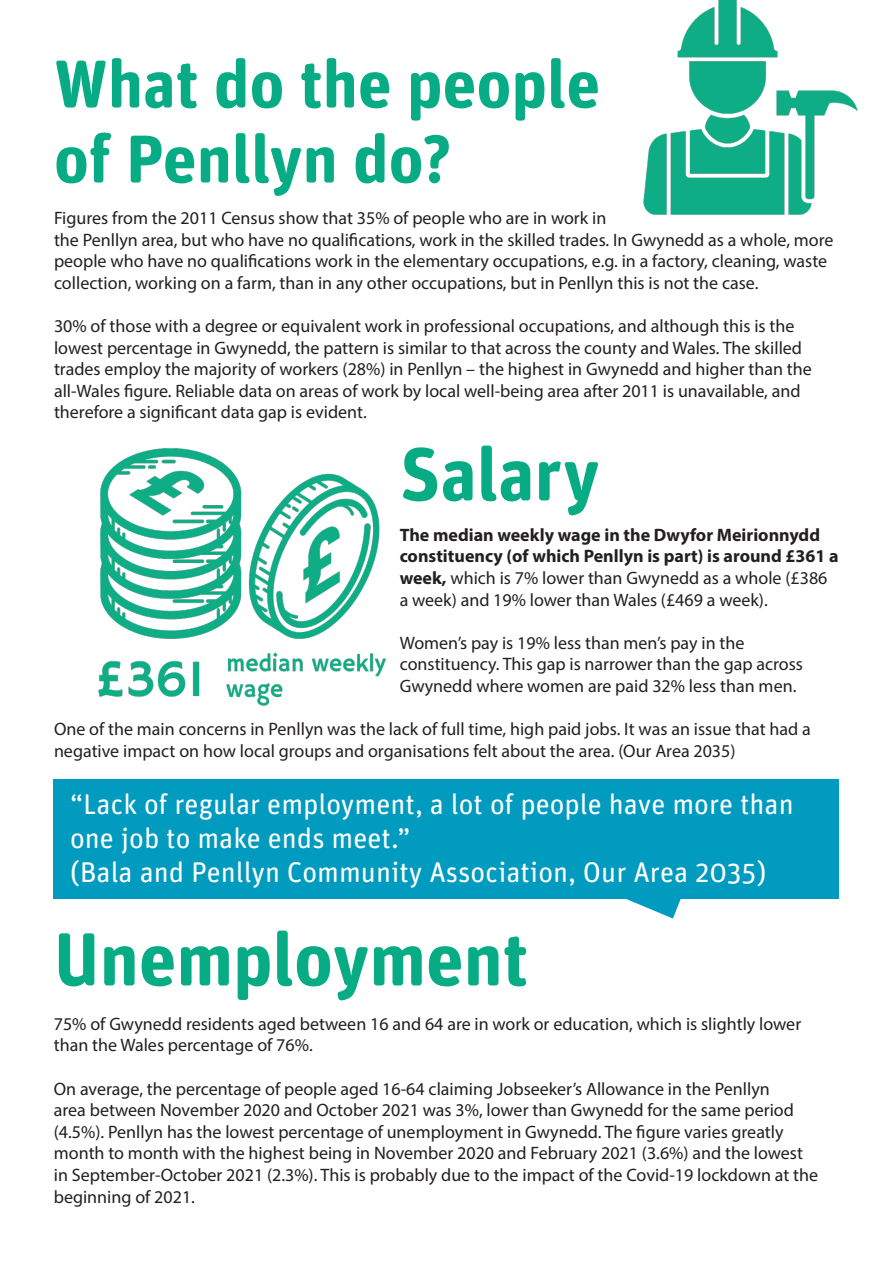
<style>
.page{position:relative;width:893px;height:1263px;background:#fff}
.page>*{position:absolute;margin:0;border:0;box-sizing:border-box;transform-origin:0 0}
.t1{font:700 75px "Unit Rounded Pro";color:#08ac84}
.t2{font:700 67.5px/75px "Unit Rounded Pro";color:#08ac84}
.t3{font:28.5px/34.2px "Unit Rounded Pro";color:#fff}
.t4{font:18px/21.6px "Myriad Pro";color:#231f20}
.t5{font:700 18px/21.6px "Myriad Pro";color:#231f20}
.s1{font-weight:400}
</style>
<div class="page">
<img style="left:643px;top:0;width:215px;height:215px">
<img style="left:98px;top:448px;width:288px;height:258px">
<svg style="left:627px;top:899px;width:54px;height:19px"></svg>
<div style="left:53px;top:780px;width:786px;height:119px;background:#019bbf"></div>
<p class="t2" style="left:54px;top:43px;width:548px">What do the people of Penllyn do?</p>
<p class="t4" style="left:54px;top:207px;width:781px">Figures from the 2011 Census show that 35% of people who are in work in<br>the Penllyn area, but who have no qualifications, work in the skilled trades. In Gwynedd as a whole, more people who have no qualifications work in the elementary occupations, e.g. in a factory, cleaning, waste collection, working on a farm, than in any other occupations, but in Penllyn this is not the case.</p>
<p class="t4" style="left:54px;top:315px;width:759px">30% of those with a degree or equivalent work in professional occupations, and although this is the lowest percentage in Gwynedd, the pattern is similar to that across the county and Wales. The skilled trades employ the majority of workers (28%) in Penllyn – the highest in Gwynedd and higher than the all-Wales figure. Reliable data on areas of work by local well-being area after 2011 is unavailable, and therefore a significant data gap is evident.</p>
<p class="t1" style="left:400px;top:421px;width:202px">Salary</p>
<p class="t5" style="left:400px;top:523px;width:440px">The median weekly wage in the Dwyfor Meirionnydd constituency (of which Penllyn is part) is around £361 a week, <span class="s1">which is 7% lower than Gwynedd as a whole (£386 a week) and 19% lower than Wales (£469 a week).</span></p>
<p class="t4" style="left:400px;top:632px;width:405px">Women’s pay is 19% less than men’s pay in the constituency. This gap is narrower than the gap across<br>Gwynedd where women are paid 32% less than men.</p>
<p class="t4" style="left:54px;top:718px;width:758px">One of the main concerns in Penllyn was the lack of full time, high paid jobs. It was an issue that had a negative impact on how local groups and organisations felt about the area. (Our Area 2035)</p>
<p class="t3" style="left:70px;top:785px;width:725px">“Lack of regular employment, a lot of people have more than one job to make ends meet.”</p>
<p class="t3" style="left:70px;top:854px;width:698px">(Bala and Penllyn Community Association, Our Area 2035)</p>
<p class="t1" style="left:54px;top:905px;width:476px">Unemployment</p>
<p class="t4" style="left:54px;top:1013px;width:749px">75% of Gwynedd residents aged between 16 and 64 are in work or education, which is slightly lower than the Wales percentage of 76%.</p>
<p class="t4" style="left:54px;top:1077px;width:766px">On average, the percentage of people aged 16-64 claiming Jobseeker’s Allowance in the Penllyn<br>area between November 2020 and October 2021 was 3%, lower than Gwynedd for the same period (4.5%). Penllyn has the lowest percentage of unemployment in Gwynedd. The figure varies greatly month to month with the highest being in November 2020 and February 2021 (3.6%) and the lowest in September-October 2021 (2.3%). This is probably due to the impact of the Covid-19 lockdown at the beginning of 2021.</p>
</div>
